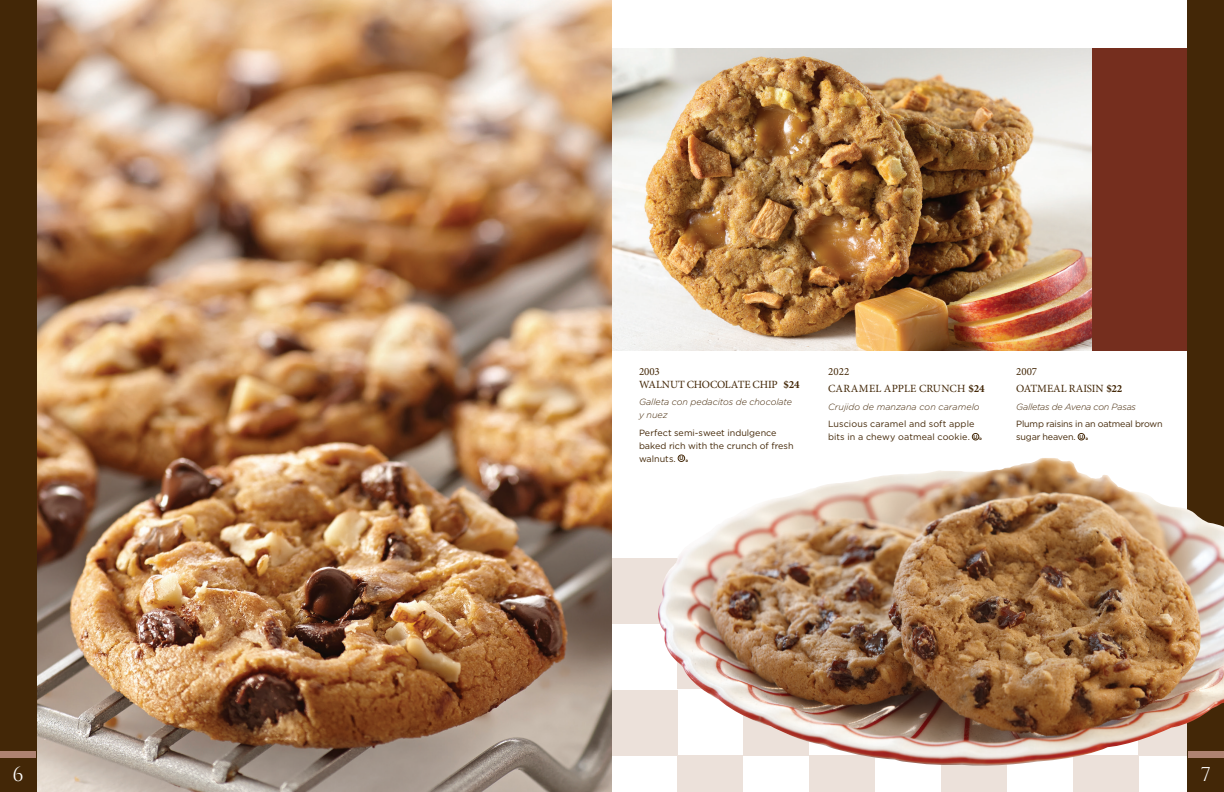
<style>
.page{position:relative;width:1224px;height:792px;background:#fff}
.page>*{position:absolute;margin:0;border:0;box-sizing:border-box;transform-origin:0 0}
.t1{font:20px "Cinzel";color:#fff}
.product_name{font:11px/13px "Minion Pro";letter-spacing:-.005em;color:#432707}
.product_name-2{font:11px "Minion Pro";letter-spacing:.015em;color:#432707}
.copy_block{font:9px/13px "Gotham";letter-spacing:.005em;color:#432707}
.spanish{font:9px/13px "Gotham";letter-spacing:-.02em;color:#432707}
.spanish-2{font:italic 300 9px/13px "Gotham";letter-spacing:-.005em;color:#432707}
.product_name-3{font:italic 300 9px "Gotham";color:#432707}
.product_name-4{font:italic 300 9px "Gotham";letter-spacing:-.025em;color:#432707}
.t2{font:800 5.4px "Lato";color:#432707}
.copy_block-2{font:700 3.2px "Futura Std";color:#432707}
.spanish-3{font:700 3.2px "Futura Std";color:#432707}
.s1{font-weight:700}
</style>
<div class="page">
<div style="left:1087px;top:48px;width:101px;height:303px;background:#752e1e"></div>
<div style="left:941px;top:756px;width:66px;height:36px;background:#ece1da"></div>
<div style="left:1073px;top:756px;width:65px;height:36px;background:#ece1da"></div>
<img style="left:37px;top:0;width:575px;height:792px">
<img style="left:612px;top:48px;width:479px;height:303px">
<div style="left:678px;top:455px;width:7px;height:7px;border:1px solid #432707;border-radius:50%"></div>
<div style="left:0;top:0;width:37px;height:792px;background:#432707"></div>
<div style="left:1187px;top:0;width:37px;height:792px;background:#432707"></div>
<div style="left:612px;top:558px;width:66px;height:66px;background:#ece1da"></div>
<div style="left:612px;top:690px;width:66px;height:66px;background:#ece1da"></div>
<div style="left:678px;top:756px;width:65px;height:36px;background:#ece1da"></div>
<div style="left:809px;top:756px;width:66px;height:36px;background:#ece1da"></div>
<img style="left:658px;top:458px;width:566px;height:310px">
<div style="left:1078px;top:433px;width:7px;height:7px;border:1px solid #432707;border-radius:50%"></div>
<div style="left:972px;top:433px;width:7px;height:7px;border:1px solid #432707;border-radius:50%"></div>
<div style="left:0;top:752px;width:36px;height:6px;background:#ae8271"></div>
<div style="left:1188px;top:752px;width:36px;height:6px;background:#ae8271"></div>
<p class="product_name" style="left:639px;top:365px;width:162px">2003<br>WALNUT CHOCOLATE CHIP <span class="s1">$24</span></p>
<p class="spanish-2" style="left:639px;top:396px;width:155px">Galleta con pedacitos de chocolate y nuez</p>
<p class="copy_block" style="left:639px;top:426px;width:156px">Perfect semi-sweet indulgence baked rich with the crunch of fresh walnuts.</p>
<p class="t2" style="left:679px;top:454px;width:6px">U</p>
<p class="copy_block-2" style="left:686px;top:458px;width:4px">D</p>
<p class="product_name" style="left:828px;top:365px;width:23px">2022</p>
<p class="product_name-2" style="left:828px;top:382px;width:158px">CARAMEL APPLE CRUNCH <span class="s1">$24</span></p>
<p class="product_name-3" style="left:828px;top:402px;width:153px">Crujido de manzana con caramelo</p>
<p class="copy_block" style="left:828px;top:417px;width:148px">Luscious caramel and soft apple bits in a chewy oatmeal cookie.</p>
<p class="t2" style="left:974px;top:433px;width:6px">U</p>
<p class="copy_block-2" style="left:979px;top:437px;width:4px">D</p>
<p class="product_name" style="left:1016px;top:365px;width:22px">2007</p>
<p class="product_name" style="left:1016px;top:383px;width:108px">OATMEAL RAISIN <span class="s1">$22</span></p>
<p class="product_name-4" style="left:1016px;top:402px;width:121px">Galletas de Avena con Pasas</p>
<p class="spanish" style="left:1016px;top:417px;width:148px">Plump raisins in an oatmeal brown sugar heaven.</p>
<p class="t2" style="left:1079px;top:433px;width:6px">U</p>
<p class="spanish-3" style="left:1086px;top:437px;width:4px">D</p>
<p class="t1" style="left:12px;top:763px;width:13px">6</p>
<p class="t1" style="left:1201px;top:763px;width:12px">7</p>
</div>
